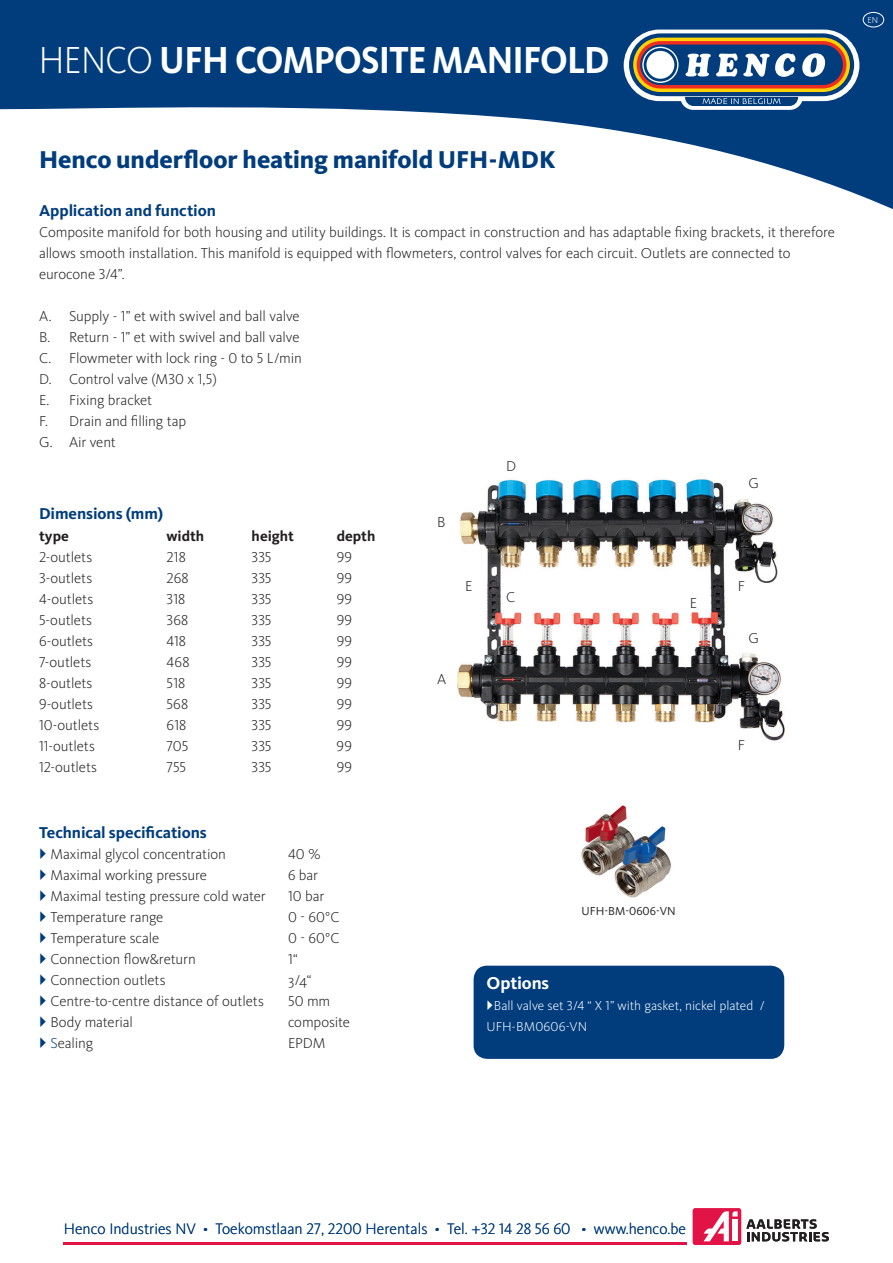
<style>
.page{position:relative;width:893px;height:1263px;background:#fff}
.page>*{position:absolute;margin:0;border:0;box-sizing:border-box;transform-origin:0 0}
.Basis{font:700 39px "Kievit OT";letter-spacing:-.025em;color:#fff;scale:.92 1}
.t1{font:800 37.5px "Kievit OT";letter-spacing:.01em;color:#fff}
.t2{font:800 25.2px "Kievit OT";letter-spacing:-.005em;color:#013d7d}
.t3{font:700 17.85px "Kievit OT";letter-spacing:-.005em;color:#fff}
.t4{font:700 16.35px "Kievit OT";letter-spacing:-.005em;color:#013d7d}
.t5{font:300 15.75px "Kievit OT";color:#013d7d}
.t6{font:300 14.85px/21px "Kievit OT";letter-spacing:-.005em;color:#231f20}
.t7{font:700 14.85px "Kievit OT";color:#231f20}
.t8{font:300 13.35px/21px "Kievit OT";color:#fff}
.t9{font:12px "Kievit OT";letter-spacing:.01em;color:#231f20}
.t10{font:300 9px "Kievit OT";color:#fff}
.s1{font-weight:300}
.s2{color:#013d7d}
</style>
<div class="page">
<div style="left:0;top:0;width:893px;height:103px;background:#013d7d"></div>
<svg style="left:0;top:103px;width:893px;height:106px"></svg>
<svg style="left:624px;top:30px;width:235px;height:80px"></svg>
<div style="left:863px;top:12px;width:21px;height:15px;border:1px solid #fff;border-radius:50%"></div>
<div style="left:474px;top:966px;width:309px;height:92px;background:#013d7d;border-radius:13px"></div>
<div style="left:474px;top:966px;width:310px;height:93px;border:2px solid #013d7d;border-radius:13px"></div>
<img style="left:457px;top:479px;width:328px;height:262px">
<svg style="left:746px;top:1219px;width:83px;height:22px"></svg>
<div style="left:693px;top:1208px;width:48px;height:37px;background:#e21347;border-radius:2px"></div>
<svg style="left:704px;top:1211px;width:34px;height:30px"></svg>
<hr style="left:64px;top:1242px;width:623px;height:2px;background:#e21347">
<img style="left:581px;top:805px;width:91px;height:93px">
<p class="Basis" style="left:39px;top:37px;width:622px"><span class="s1">HENCO</span> UFH COMPOSITE MANIFOLD</p>
<p class="t1" style="left:83px;top:46px;width:379px">SNELSELECTIE KAART</p>
<p class="t2" style="left:39px;top:144px;width:518px">Henco underfloor heating manifold UFH-MDK</p>
<p class="t4" style="left:39px;top:200px;width:178px">Application and function</p>
<p class="t6" style="left:39px;top:221px;width:797px">Composite manifold for both housing and utility buildings. It is compact in construction and has adaptable fixing brackets, it therefore allows smooth installation. This manifold is equipped with flowmeters, control valves for each circuit. Outlets are connected to eurocone 3/4”.</p>
<p class="t6" style="left:39px;top:305px;width:262px">A. Supply - 1” et with swivel and ball valve</p>
<p class="t6" style="left:39px;top:326px;width:262px">B. Return - 1” et with swivel and ball valve</p>
<p class="t6" style="left:39px;top:347px;width:264px">C. Flowmeter with lock ring - 0 to 5 L/min</p>
<p class="t6" style="left:39px;top:368px;width:179px">D. Control valve (M30 x 1,5)</p>
<p class="t6" style="left:39px;top:389px;width:115px">E. Fixing bracket</p>
<p class="t6" style="left:39px;top:410px;width:149px">F. Drain and filling tap</p>
<p class="t6" style="left:39px;top:431px;width:78px">G. Air vent</p>
<p class="t4" style="left:39px;top:503px;width:126px">Dimensions (mm)</p>
<p class="t7" style="left:39px;top:527px;width:31px">type</p>
<p class="t7" style="left:167px;top:527px;width:39px">width</p>
<p class="t7" style="left:252px;top:527px;width:44px">height</p>
<p class="t7" style="left:337px;top:527px;width:40px">depth</p>
<p class="t6" style="left:39px;top:547px;width:55px">2-outlets</p>
<p class="t6" style="left:167px;top:547px;width:21px">218</p>
<p class="t6" style="left:252px;top:547px;width:21px">335</p>
<p class="t6" style="left:337px;top:547px;width:17px">99</p>
<p class="t6" style="left:39px;top:568px;width:55px">3-outlets</p>
<p class="t6" style="left:167px;top:568px;width:24px">268</p>
<p class="t6" style="left:252px;top:568px;width:21px">335</p>
<p class="t6" style="left:337px;top:568px;width:17px">99</p>
<p class="t6" style="left:39px;top:589px;width:56px">4-outlets</p>
<p class="t6" style="left:167px;top:589px;width:20px">318</p>
<p class="t6" style="left:252px;top:589px;width:21px">335</p>
<p class="t6" style="left:337px;top:589px;width:17px">99</p>
<p class="t6" style="left:39px;top:610px;width:55px">5-outlets</p>
<p class="t6" style="left:167px;top:610px;width:23px">368</p>
<p class="t6" style="left:252px;top:610px;width:21px">335</p>
<p class="t6" style="left:337px;top:610px;width:17px">99</p>
<p class="t6" style="left:39px;top:631px;width:56px">6-outlets</p>
<p class="t6" style="left:167px;top:631px;width:21px">418</p>
<p class="t6" style="left:252px;top:631px;width:21px">335</p>
<p class="t6" style="left:337px;top:631px;width:17px">99</p>
<p class="t6" style="left:39px;top:652px;width:54px">7-outlets</p>
<p class="t6" style="left:167px;top:652px;width:24px">468</p>
<p class="t6" style="left:252px;top:652px;width:21px">335</p>
<p class="t6" style="left:337px;top:652px;width:17px">99</p>
<p class="t6" style="left:39px;top:673px;width:55px">8-outlets</p>
<p class="t6" style="left:167px;top:673px;width:20px">518</p>
<p class="t6" style="left:252px;top:673px;width:21px">335</p>
<p class="t6" style="left:337px;top:673px;width:17px">99</p>
<p class="t6" style="left:39px;top:694px;width:56px">9-outlets</p>
<p class="t6" style="left:167px;top:694px;width:23px">568</p>
<p class="t6" style="left:252px;top:694px;width:21px">335</p>
<p class="t6" style="left:337px;top:694px;width:17px">99</p>
<p class="t6" style="left:39px;top:715px;width:62px">10-outlets</p>
<p class="t6" style="left:167px;top:715px;width:21px">618</p>
<p class="t6" style="left:252px;top:715px;width:21px">335</p>
<p class="t6" style="left:337px;top:715px;width:17px">99</p>
<p class="t6" style="left:39px;top:736px;width:58px">11-outlets</p>
<p class="t6" style="left:167px;top:736px;width:23px">705</p>
<p class="t6" style="left:252px;top:736px;width:21px">335</p>
<p class="t6" style="left:337px;top:736px;width:17px">99</p>
<p class="t6" style="left:39px;top:757px;width:60px">12-outlets</p>
<p class="t6" style="left:167px;top:757px;width:21px">755</p>
<p class="t6" style="left:252px;top:757px;width:21px">335</p>
<p class="t6" style="left:337px;top:757px;width:17px">99</p>
<p class="t4" style="left:39px;top:823px;width:169px">Technical specifications</p>
<p class="t6" style="left:50px;top:844px;width:177px">Maximal glycol concentration</p>
<p class="t6" style="left:288px;top:844px;width:34px">40 %</p>
<p class="t6" style="left:50px;top:865px;width:158px">Maximal working pressure</p>
<p class="t6" style="left:288px;top:865px;width:32px">6 bar</p>
<p class="t6" style="left:50px;top:886px;width:217px">Maximal testing pressure cold water</p>
<p class="t6" style="left:288px;top:886px;width:38px">10 bar</p>
<p class="t6" style="left:50px;top:907px;width:115px">Temperature range</p>
<p class="t6" style="left:288px;top:907px;width:53px">0 - 60°C</p>
<p class="t6" style="left:50px;top:928px;width:110px">Temperature scale</p>
<p class="t6" style="left:288px;top:928px;width:53px">0 - 60°C</p>
<p class="t6" style="left:50px;top:949px;width:147px">Connection flow&amp;return</p>
<p class="t6" style="left:288px;top:949px;width:11px">1“</p>
<p class="t6" style="left:50px;top:970px;width:117px">Connection outlets</p>
<p class="t6" style="left:288px;top:970px;width:25px">3/4“</p>
<p class="t6" style="left:50px;top:991px;width:215px">Centre-to-centre distance of outlets</p>
<p class="t6" style="left:288px;top:991px;width:44px">50 mm</p>
<p class="t6" style="left:50px;top:1012px;width:84px">Body material</p>
<p class="t6" style="left:288px;top:1012px;width:64px">composite</p>
<p class="t6" style="left:50px;top:1033px;width:44px"><span class="s2">S</span>ealing</p>
<p class="t6" style="left:288px;top:1033px;width:39px">EPDM</p>
<p class="t6" style="left:437px;top:512px;width:10px">B</p>
<p class="t6" style="left:465px;top:576px;width:9px">E</p>
<p class="t6" style="left:437px;top:669px;width:11px">A</p>
<p class="t6" style="left:506px;top:455px;width:12px">D</p>
<p class="t6" style="left:506px;top:587px;width:11px">C</p>
<p class="t6" style="left:690px;top:593px;width:9px">E</p>
<p class="t6" style="left:748px;top:473px;width:12px">G</p>
<p class="t6" style="left:738px;top:576px;width:9px">F</p>
<p class="t6" style="left:748px;top:628px;width:12px">G</p>
<p class="t6" style="left:738px;top:735px;width:9px">F</p>
<p class="t9" style="left:581px;top:904px;width:96px">UFH-BM-0606-VN</p>
<p class="t3" style="left:486px;top:972px;width:64px">Options</p>
<p class="t8" style="left:486px;top:995px;width:280px;text-indent:7px">Ball valve set 3/4 “ X 1” with gasket, nickel plated /<br>UFH-BM0606-VN</p>
<p class="t10" style="left:867px;top:15px;width:12px">EN</p>
<p class="t5" style="left:64px;top:1219px;width:624px">Henco Industries NV • Toekomstlaan 27, 2200 Herentals • Tel. +32 14 28 56 60 • www.henco.be</p>
</div>
